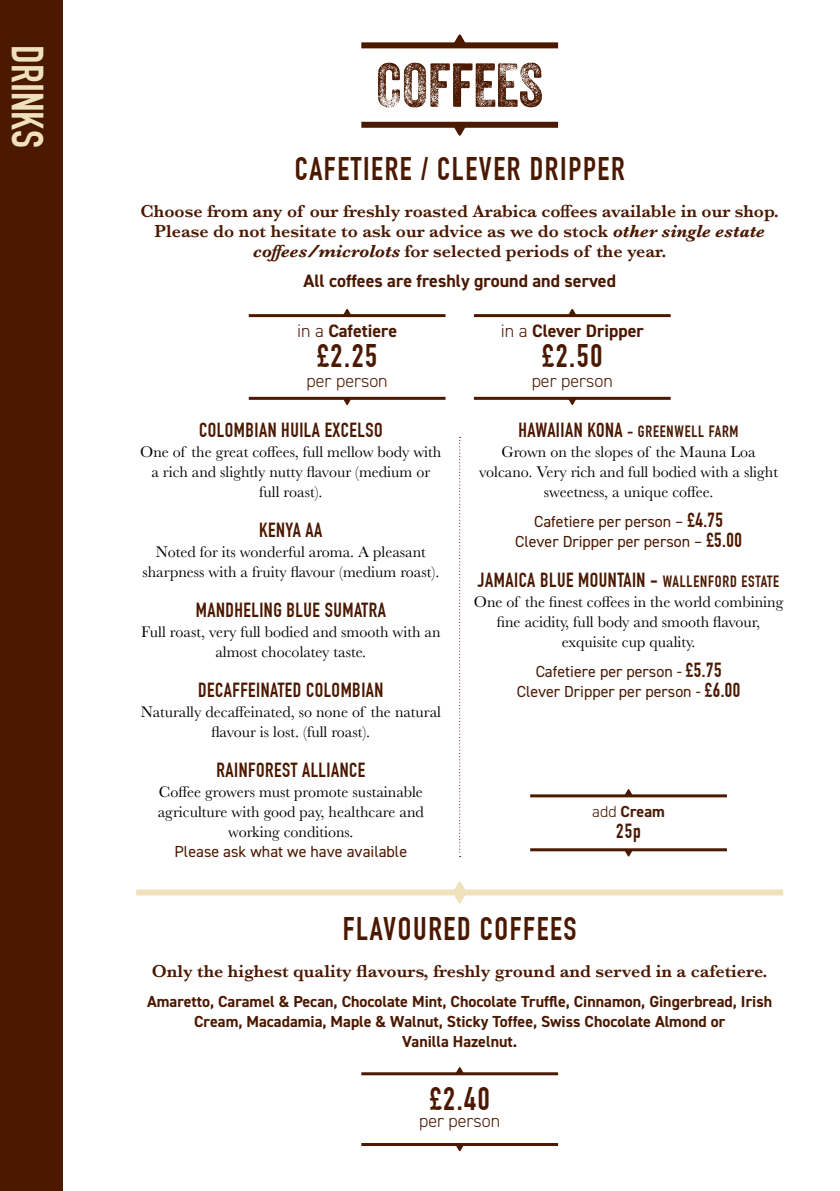
<style>
.page{position:relative;width:840px;height:1191px;background:#fff}
.page>*{position:absolute;margin:0;border:0;box-sizing:border-box;transform-origin:0 0}
.t1{font:60px "Veneer Three";color:#4b1800}
.t2{font:700 44px "DIN Condensed";color:#f0e1bd}
.t3{font:700 32px "DIN Condensed";letter-spacing:.05em;color:#4b1800}
.t4{font:700 20px "DIN Condensed";letter-spacing:.025em;color:#4b1800}
.t5{font:600 18px/20px "Baskerville";color:#4b1800;text-align:center}
.t6{font:700 18px "DIN2014";color:#4b1800}
.t7{font:300 18px "DIN2014";color:#4b1800}
.t8{font:16px/20px "Baskerville";color:#000;text-align:center}
.t9{font:700 16px/20px "DIN2014";color:#4b1800;text-align:center}
.t10{font:16px/20px "DIN2014";color:#4b1800;text-align:center}
.t11{font:700 16px "DIN Condensed";letter-spacing:.05em;color:#4b1800}
.s1{font-family:"Veneer"}
.s2{font-family:"Veneer Two"}
.s3{font-weight:700;font-style:italic}
.s4{font-weight:300}
.s5{font-size:20px}
.s6{font-family:"DIN Condensed";font-weight:700;font-size:20px}
.s7{font-size:16px}
</style>
<div class="page">
<div style="left:0;top:0;width:62px;height:1191px;background:#4b1800"></div>
<div style="left:361px;top:42px;width:196px;height:6px;background:#4b1800"></div>
<div style="left:361px;top:122px;width:196px;height:6px;background:#4b1800"></div>
<svg style="left:453px;top:34px;width:13px;height:9px"></svg>
<hr style="left:473px;top:314px;width:197px;height:3px;background:#4b1800">
<hr style="left:249px;top:314px;width:196px;height:3px;background:#4b1800">
<svg style="left:568px;top:309px;width:8px;height:6px"></svg>
<svg style="left:343px;top:309px;width:8px;height:6px"></svg>
<hr style="left:361px;top:1072px;width:196px;height:3px;background:#4b1800">
<svg style="left:455px;top:1067px;width:8px;height:6px"></svg>
<hr style="left:473px;top:397px;width:197px;height:3px;background:#4b1800">
<hr style="left:249px;top:397px;width:196px;height:3px;background:#4b1800">
<svg style="left:568px;top:399px;width:8px;height:6px"></svg>
<svg style="left:343px;top:399px;width:8px;height:6px"></svg>
<hr style="left:361px;top:1143px;width:196px;height:3px;background:#4b1800">
<svg style="left:456px;top:1146px;width:7px;height:5px"></svg>
<svg style="left:453px;top:127px;width:13px;height:9px"></svg>
<hr style="left:530px;top:794px;width:196px;height:3px;background:#4b1800">
<svg style="left:624px;top:789px;width:8px;height:6px"></svg>
<hr style="left:530px;top:848px;width:196px;height:3px;background:#4b1800">
<svg style="left:624px;top:851px;width:8px;height:5px"></svg>
<div style="left:136px;top:889px;width:646px;height:6px;background:#f0e1bd"></div>
<svg style="left:453px;top:881px;width:13px;height:22px"></svg>
<svg style="left:459px;top:437px;width:1px;height:420px"></svg>
<h2 class="t2" style="left:53px;top:45px;width:104px;rotate:90deg">DRINKS</h2>
<h1 class="t1" style="left:376px;top:49px;width:168px">COF<span class="s1">F</span><span class="s2">E</span>ES</h1>
<h3 class="t3" style="left:294px;top:149px;width:331px">CAFETIERE / CLEVER DRIPPER</h3>
<p class="t5" style="left:140px;top:201px;width:639px">Choose from any of our freshly roasted Arabica coffees available in our shop.<br>Please do not hesitate to ask our advice as we do stock <span class="s3">other single estate coffees/microlots</span> for selected periods of the year.</p>
<p class="t6" style="left:303px;top:269px;width:314px">All coffees are freshly ground and served</p>
<p class="t6" style="left:297px;top:319px;width:102px"><span class="s4">in a</span> Cafetiere</p>
<p class="t6" style="left:500px;top:319px;width:145px"><span class="s4">in a</span> Clever Dripper</p>
<h3 class="t3" style="left:317px;top:336px;width:61px">£2.25</h3>
<h3 class="t3" style="left:542px;top:336px;width:61px">£2.50</h3>
<p class="t7" style="left:306px;top:370px;width:83px">per person</p>
<p class="t7" style="left:531px;top:370px;width:83px">per person</p>
<p class="t4" style="left:199px;top:418px;width:185px">COLOMBIAN HUILA EXCELSO</p>
<p class="t8" style="left:140px;top:442px;width:302px">One of the great coffees, full mellow body with a rich and slightly nutty flavour (medium or full roast).</p>
<p class="t4" style="left:259px;top:518px;width:65px">KENYA AA</p>
<p class="t8" style="left:142px;top:542px;width:298px">Noted for its wonderful aroma. A pleasant sharpness with a fruity flavour (medium roast).</p>
<p class="t4" style="left:196px;top:598px;width:191px">MANDHELING BLUE SUMATRA</p>
<p class="t8" style="left:141px;top:622px;width:301px">Full roast, very full bodied and smooth with an almost chocolatey taste.</p>
<p class="t4" style="left:198px;top:678px;width:186px">DECAFFEINATED COLOMBIAN</p>
<p class="t8" style="left:141px;top:702px;width:302px">Naturally decaffeinated, so none of the natural flavour is lost. (full roast).</p>
<p class="t4" style="left:216px;top:758px;width:150px">RAINFOREST ALLIANCE</p>
<p class="t8" style="left:158px;top:782px;width:267px">Coffee growers must promote sustainable agriculture with good pay, healthcare and working conditions.</p>
<p class="t10" style="left:174px;top:841px;width:234px">Please ask what we have available</p>
<p class="t11" style="left:518px;top:422px;width:221px"><span class="s5">HAWAIIAN KONA</span> - GREENWELL FARM</p>
<p class="t8" style="left:479px;top:442px;width:300px">Grown on the slopes of the Mauna Loa volcano. Very rich and full bodied with a slight sweetness, a unique coffee.</p>
<p class="t10" style="left:515px;top:511px;width:228px">Cafetiere per person – <span class="s6">£4.75<br></span>Clever Dripper per person – <span class="s6">£5.00</span></p>
<p class="t4" style="left:477px;top:568px;width:302px">JAMAICA BLUE MOUNTAIN - <span class="s7">WALLENFORD ESTATE</span></p>
<p class="t8" style="left:473px;top:592px;width:310px">One of the finest coffees in the world combining fine acidity, full body and smooth flavour, exquisite cup quality.</p>
<p class="t10" style="left:516px;top:661px;width:225px">Cafetiere per person - <span class="s6">£5.75<br></span>Clever Dripper per person - <span class="s6">£6.00</span></p>
<p class="t9" style="left:592px;top:801px;width:74px"><span class="s4">add</span> Cream</p>
<p class="t4" style="left:616px;top:819px;width:26px">25p</p>
<h3 class="t3" style="left:342px;top:909px;width:235px">FLAVOURED COFFEES</h3>
<p class="t5" style="left:152px;top:961px;width:617px">Only the highest quality flavours, freshly ground and served in a cafetiere.</p>
<p class="t9" style="left:147px;top:991px;width:626px">Amaretto, Caramel &amp; Pecan, Chocolate Mint, Chocolate Truffle, Cinnamon, Gingerbread, Irish<br>Cream, Macadamia, Maple &amp; Walnut, Sticky Toffee, Swiss Chocolate Almond or<br>Vanilla Hazelnut.</p>
<h3 class="t3" style="left:429px;top:1079px;width:61px">£2.40</h3>
<p class="t7" style="left:419px;top:1110px;width:83px">per person</p>
</div>
